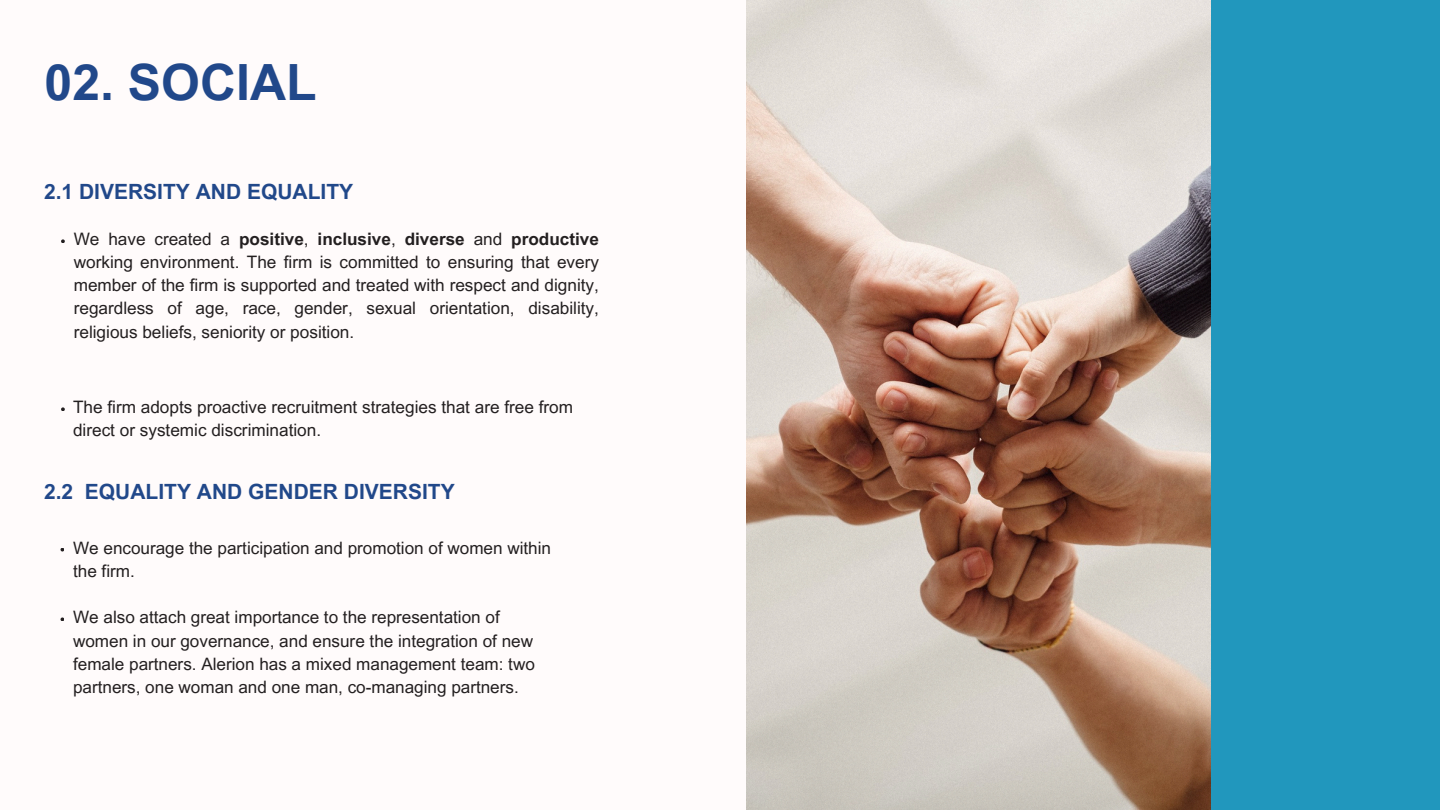
<style>
.page{position:relative;width:1440px;height:810px;background:#fffbfb}
.page>*{position:absolute;margin:0;border:0;box-sizing:border-box;transform-origin:0 0}
.t1{font:700 50px "Arial MT Pro";color:#21488a}
.t2{font:700 21px "Arial MT Pro";color:#21488a}
.t3{font:17.2px/23.2px "Arial MT Pro";color:#231f20;text-align:justify}
.t4{font:17.1px/23.2px "Arial MT Pro";color:#231f20}
.s1{font-weight:700}
</style>
<div class="page">
<div style="left:1211px;top:0;width:229px;height:810px;background:#2197bd"></div>
<img style="left:746px;top:0;width:465px;height:810px">
<svg style="left:61px;top:617px;width:3px;height:4px"></svg>
<svg style="left:61px;top:239px;width:4px;height:4px"></svg>
<svg style="left:61px;top:407px;width:4px;height:4px"></svg>
<h1 class="t1" style="left:45px;top:64px;width:274px">02. SOCIAL</h1>
<h2 class="t2" style="left:44px;top:184px;width:311px">2.1 DIVERSITY AND EQUALITY</h2>
<h2 class="t3" style="left:74px;top:229px;width:527px">We have created a <span class="s1">positive</span>, <span class="s1">inclusive</span>, <span class="s1">diverse</span> and <span class="s1">productive </span>working environment. The firm is committed to ensuring that every member of the firm is supported and treated with respect and dignity, regardless of age, race, gender, sexual orientation, disability, religious beliefs, seniority or position.</h2>
<p class="t3" style="left:73px;top:397px;width:501px">The firm adopts proactive recruitment strategies that are free from direct or systemic discrimination.</p>
<p class="t2" style="left:44px;top:484px;width:412px">2.2 EQUALITY AND GENDER DIVERSITY</p>
<p class="t4" style="left:73px;top:538px;width:480px">We encourage the participation and promotion of women within the firm.</p>
<p class="t4" style="left:73px;top:608px;width:463px">We also attach great importance to the representation of women in our governance, and ensure the integration of new female partners. Alerion has a mixed management team: two partners, one woman and one man, co-managing partners.</p>
</div>
